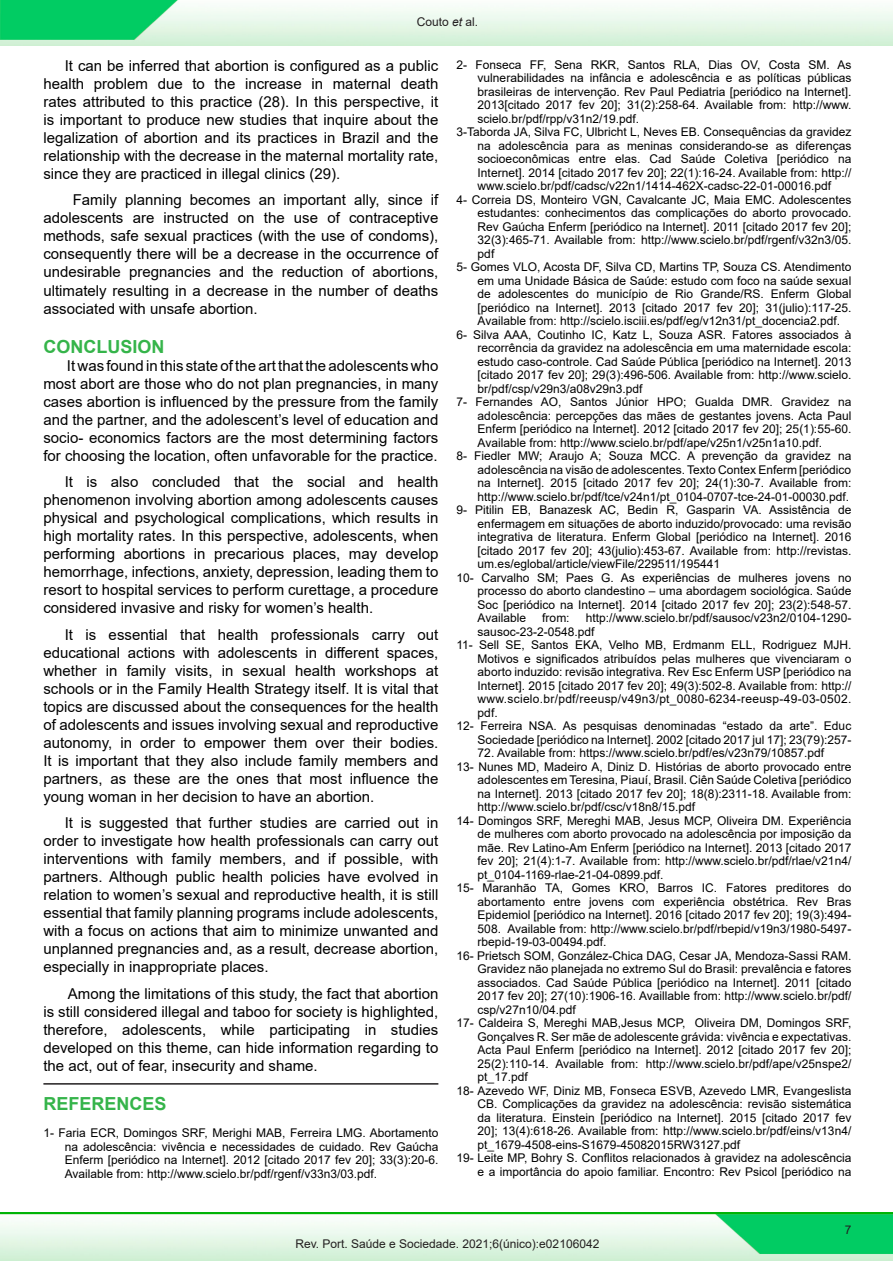
<style>
.page{position:relative;width:893px;height:1263px;background:#fff}
.page>*{position:absolute;margin:0;border:0;box-sizing:border-box;transform-origin:0 0}
.Tipo_de_Trabalho___T{font:700 18px "Arial";color:#35b44a}
.Título_Referência_e{font:700 18px "Arial";color:#35b44a}
.Texto{font:15px/18px "Arial";color:#000;text-align:justify}
.Referências{font:12px/13.5px "Arial";color:#000;text-align:justify}
.t1{font:12px "Arial";color:#231f20}
.s1{font-style:italic}
</style>
<div class="page">
<img style="left:1px;top:1212px;width:892px;height:48px">
<img style="left:1px;top:0;width:892px;height:45px">
<hr style="left:43px;top:1083px;width:395px;height:1px;background:#231f20">
<p class="t1" style="left:417px;top:13px;width:63px">Couto <span class="s1">et</span> al.</p>
<p class="Texto" style="left:43px;top:57px;width:396px;text-indent:21px">It can be inferred that abortion is configured as a public health problem due to the increase in maternal death rates attributed to this practice (28). In this perspective, it is important to produce new studies that inquire about the legalization of abortion and its practices in Brazil and the relationship with the decrease in the maternal mortality rate, since they are practiced in illegal clinics (29).</p>
<p class="Texto" style="left:43px;top:191px;width:396px;text-indent:29px">Family planning becomes an important ally, since if adolescents are instructed on the use of contraceptive methods, safe sexual practices (with the use of condoms), consequently there will be a decrease in the occurrence of undesirable pregnancies and the reduction of abortions, ultimately resulting in a decrease in the number of deaths associated with unsafe abortion.</p>
<p class="Tipo_de_Trabalho___T" style="left:43px;top:334px;width:122px">CONCLUSION</p>
<p class="Texto" style="left:43px;top:356px;width:396px;text-indent:24px">It was found in this state of the art that the adolescents who most abort are those who do not plan pregnancies, in many cases abortion is influenced by the pressure from the family and the partner, and the adolescent’s level of education and socio- economics factors are the most determining factors for choosing the location, often unfavorable for the practice.</p>
<p class="Texto" style="left:43px;top:473px;width:396px;text-indent:21px">It is also concluded that the social and health phenomenon involving abortion among adolescents causes physical and psychological complications, which results in high mortality rates. In this perspective, adolescents, when performing abortions in precarious places, may develop hemorrhage, infections, anxiety, depression, leading them to resort to hospital services to perform curettage, a procedure considered invasive and risky for women’s health.</p>
<p class="Texto" style="left:43px;top:625px;width:396px;text-indent:21px">It is essential that health professionals carry out educational actions with adolescents in different spaces, whether in family visits, in sexual health workshops at schools or in the Family Health Strategy itself. It is vital that topics are discussed about the consequences for the health of adolescents and issues involving sexual and reproductive autonomy, in order to empower them over their bodies.<br>It is important that they also include family members and partners, as these are the ones that most influence the young woman in her decision to have an abortion.</p>
<p class="Texto" style="left:43px;top:814px;width:396px;text-indent:21px">It is suggested that further studies are carried out in order to investigate how health professionals can carry out interventions with family members, and if possible, with partners. Although public health policies have evolved in relation to women’s sexual and reproductive health, it is still essential that family planning programs include adolescents, with a focus on actions that aim to minimize unwanted and unplanned pregnancies and, as a result, decrease abortion, especially in inappropriate places.</p>
<p class="Texto" style="left:43px;top:984px;width:396px;text-indent:24px">Among the limitations of this study, the fact that abortion is still considered illegal and taboo for society is highlighted, therefore, adolescents, while participating in studies developed on this theme, can hide information regarding to the act, out of fear, insecurity and shame.</p>
<p class="Título_Referência_e" style="left:43px;top:1091px;width:125px">REFERENCES</p>
<p class="Referências" style="left:65px;top:1126px;width:375px;text-indent:-21px">1- Faria ECR, Domingos SRF, Merighi MAB, Ferreira LMG. Abortamento na adolescência: vivência e necessidades de cuidado. Rev Gaúcha Enferm [periódico na Internet]. 2012 [citado 2017 fev 20]; 33(3):20-6.<br>Available from: http://www.scielo.br/pdf/rgenf/v33n3/03.pdf.</p>
<p class="Referências" style="left:478px;top:58px;width:375px;text-indent:-21px">2- Fonseca FF, Sena RKR, Santos RLA, Dias OV, Costa SM. As vulnerabilidades na infância e adolescência e as políticas públicas brasileiras de intervenção. Rev Paul Pediatria [periódico na Internet].<br>2013[citado 2017 fev 20]; 31(2):258-64. Available from: http://www. scielo.br/pdf/rpp/v31n2/19.pdf.</p>
<p class="Referências" style="left:478px;top:125px;width:375px;text-indent:-21px">3-Taborda JA, Silva FC, Ulbricht L, Neves EB. Consequências da gravidez na adolescência para as meninas considerando-se as diferenças socioeconômicas entre elas. Cad Saúde Coletiva [periódico na Internet]. 2014 [citado 2017 fev 20]; 22(1):16-24. Available from: http:// www.scielo.br/pdf/cadsc/v22n1/1414-462X-cadsc-22-01-00016.pdf</p>
<p class="Referências" style="left:478px;top:193px;width:375px;text-indent:-21px">4- Correia DS, Monteiro VGN, Cavalcante JC, Maia EMC. Adolescentes estudantes: conhecimentos das complicações do aborto provocado.<br>Rev Gaúcha Enferm [periódico na Internet]. 2011 [citado 2017 fev 20]; 32(3):465-71. Available from: http://www.scielo.br/pdf/rgenf/v32n3/05. pdf</p>
<p class="Referências" style="left:478px;top:260px;width:375px;text-indent:-21px">5- Gomes VLO, Acosta DF, Silva CD, Martins TP, Souza CS. Atendimento em uma Unidade Básica de Saúde: estudo com foco na saúde sexual de adolescentes do município de Rio Grande/RS. Enferm Global [periódico na Internet]. 2013 [citado 2017 fev 20]; 31(julio):117-25.<br>Available from: http://scielo.isciii.es/pdf/eg/v12n31/pt_docencia2.pdf.</p>
<p class="Referências" style="left:478px;top:328px;width:375px;text-indent:-21px">6- Silva AAA, Coutinho IC, Katz L, Souza ASR. Fatores associados à recorrência da gravidez na adolescência em uma maternidade escola: estudo caso-controle. Cad Saúde Pública [periódico na Internet]. 2013 [citado 2017 fev 20]; 29(3):496-506. Available from: http://www.scielo. br/pdf/csp/v29n3/a08v29n3.pdf</p>
<p class="Referências" style="left:478px;top:395px;width:375px;text-indent:-21px">7- Fernandes AO, Santos Júnior HPO; Gualda DMR. Gravidez na adolescência: percepções das mães de gestantes jovens. Acta Paul Enferm [periódico na Internet]. 2012 [citado 2017 fev 20]; 25(1):55-60.<br>Available from: http://www.scielo.br/pdf/ape/v25n1/v25n1a10.pdf.</p>
<p class="Referências" style="left:478px;top:449px;width:375px;text-indent:-21px">8- Fiedler MW; Araujo A; Souza MCC. A prevenção da gravidez na adolescência na visão de adolescentes. Texto Contex Enferm [periódico na Internet]. 2015 [citado 2017 fev 20]; 24(1):30-7. Available from: http://www.scielo.br/pdf/tce/v24n1/pt_0104-0707-tce-24-01-00030.pdf.</p>
<p class="Referências" style="left:478px;top:503px;width:375px;text-indent:-21px">9- Pitilin EB, Banazesk AC, Bedin R, Gasparin VA. Assistência de enfermagem em situações de aborto induzido/provocado: uma revisão integrativa de literatura. Enferm Global [periódico na Internet]. 2016 [citado 2017 fev 20]; 43(julio):453-67. Available from: http://revistas. um.es/eglobal/article/viewFile/229511/195441</p>
<p class="Referências" style="left:478px;top:571px;width:375px;text-indent:-21px">10- Carvalho SM; Paes G. As experiências de mulheres jovens no processo do aborto clandestino – uma abordagem sociológica. Saúde Soc [periódico na Internet]. 2014 [citado 2017 fev 20]; 23(2):548-57.<br>Available</p>
<p class="Referências" style="left:478px;top:611px;width:375px;text-indent:108px">http://www.scielo.br/pdf/sausoc/v23n2/0104-1290- sausoc-23-2-0548.pdf</p>
<p class="Referências" style="left:478px;top:638px;width:375px;text-indent:-21px">11- Sell SE, Santos EKA, Velho MB, Erdmanm ELL, Rodriguez MJH.<br>Motivos e significados atribuídos pelas mulheres que vivenciaram o aborto induzido: revisão integrativa. Rev Esc Enferm USP [periódico na Internet]. 2015 [citado 2017 fev 20]; 49(3):502-8. Available from: http:// www.scielo.br/pdf/reeusp/v49n3/pt_0080-6234-reeusp-49-03-0502. pdf.</p>
<p class="Referências" style="left:456px;top:719px;width:396px;text-align:right">12- Ferreira NSA. As pesquisas denominadas “estado da arte”. Educ<br>Sociedade [periódico na Internet]. 2002 [citado 2017 jul 17]; 23(79):257-</p>
<p class="Referências" style="left:478px;top:746px;width:348px">72. Available from: https://www.scielo.br/pdf/es/v23n79/10857.pdf</p>
<p class="Referências" style="left:478px;top:760px;width:375px;text-indent:-21px">13- Nunes MD, Madeiro A, Diniz D. Histórias de aborto provocado entre adolescentes em Teresina, Piauí, Brasil. Ciên Saúde Coletiva [periódico na Internet]. 2013 [citado 2017 fev 20]; 18(8):2311-18. Available from: http://www.scielo.br/pdf/csc/v18n8/15.pdf</p>
<p class="Referências" style="left:478px;top:814px;width:375px;text-indent:-21px">14- Domingos SRF, Mereghi MAB, Jesus MCP, Oliveira DM. Experiência de mulheres com aborto provocado na adolescência por imposição da mãe. Rev Latino-Am Enferm [periódico na Internet]. 2013 [citado 2017 fev 20]; 21(4):1-7. Available from: http://www.scielo.br/pdf/rlae/v21n4/ pt_0104-1169-rlae-21-04-0899.pdf.</p>
<p class="Referências" style="left:478px;top:881px;width:375px;text-indent:-21px">15- Maranhão TA, Gomes KRO, Barros IC. Fatores preditores do abortamento entre jovens com experiência obstétrica. Rev Bras Epidemiol [periódico na Internet]. 2016 [citado 2017 fev 20]; 19(3):494- 508. Available from: http://www.scielo.br/pdf/rbepid/v19n3/1980-5497- rbepid-19-03-00494.pdf.</p>
<p class="Referências" style="left:478px;top:949px;width:375px;text-indent:-21px">16- Prietsch SOM, González-Chica DAG, Cesar JA, Mendoza-Sassi RAM.<br>Gravidez não planejada no extremo Sul do Brasil: prevalência e fatores associados. Cad Saúde Pública [periódico na Internet]. 2011 [citado 2017 fev 20]; 27(10):1906-16. Availlable from: http://www.scielo.br/pdf/ csp/v27n10/04.pdf</p>
<p class="Referências" style="left:478px;top:1016px;width:375px;text-indent:-21px">17- Caldeira S, Mereghi MAB,Jesus MCP, Oliveira DM, Domingos SRF, Gonçalves R. Ser mãe de adolescente grávida: vivência e expectativas.<br>Acta Paul Enferm [periódico na Internet]. 2012 [citado 2017 fev 20]; 25(2):110-14. Available from: http://www.scielo.br/pdf/ape/v25nspe2/ pt_17.pdf</p>
<p class="Referências" style="left:478px;top:1084px;width:375px;text-indent:-21px">18- Azevedo WF, Diniz MB, Fonseca ESVB, Azevedo LMR, Evangeslista CB. Complicações da gravidez na adolescência: revisão sistemática da literatura. Einstein [periódico na Internet]. 2015 [citado 2017 fev 20]; 13(4):618-26. Available from: http://www.scielo.br/pdf/eins/v13n4/ pt_1679-4508-eins-S1679-45082015RW3127.pdf</p>
<p class="Referências" style="left:456px;top:1151px;width:396px;text-align:right">19- Leite MP, Bohry S. Conflitos relacionados à gravidez na adolescência e a importância do apoio familiar. Encontro: Rev Psicol [periódico na</p>
<p class="Referências" style="left:542px;top:611px;width:29px">from:</p>
<p class="t1" style="left:845px;top:1221px;width:8px">7</p>
<p class="t1" style="left:295px;top:1235px;width:305px">Rev. Port. Saúde e Sociedade. 2021;6(único):e02106042</p>
</div>
